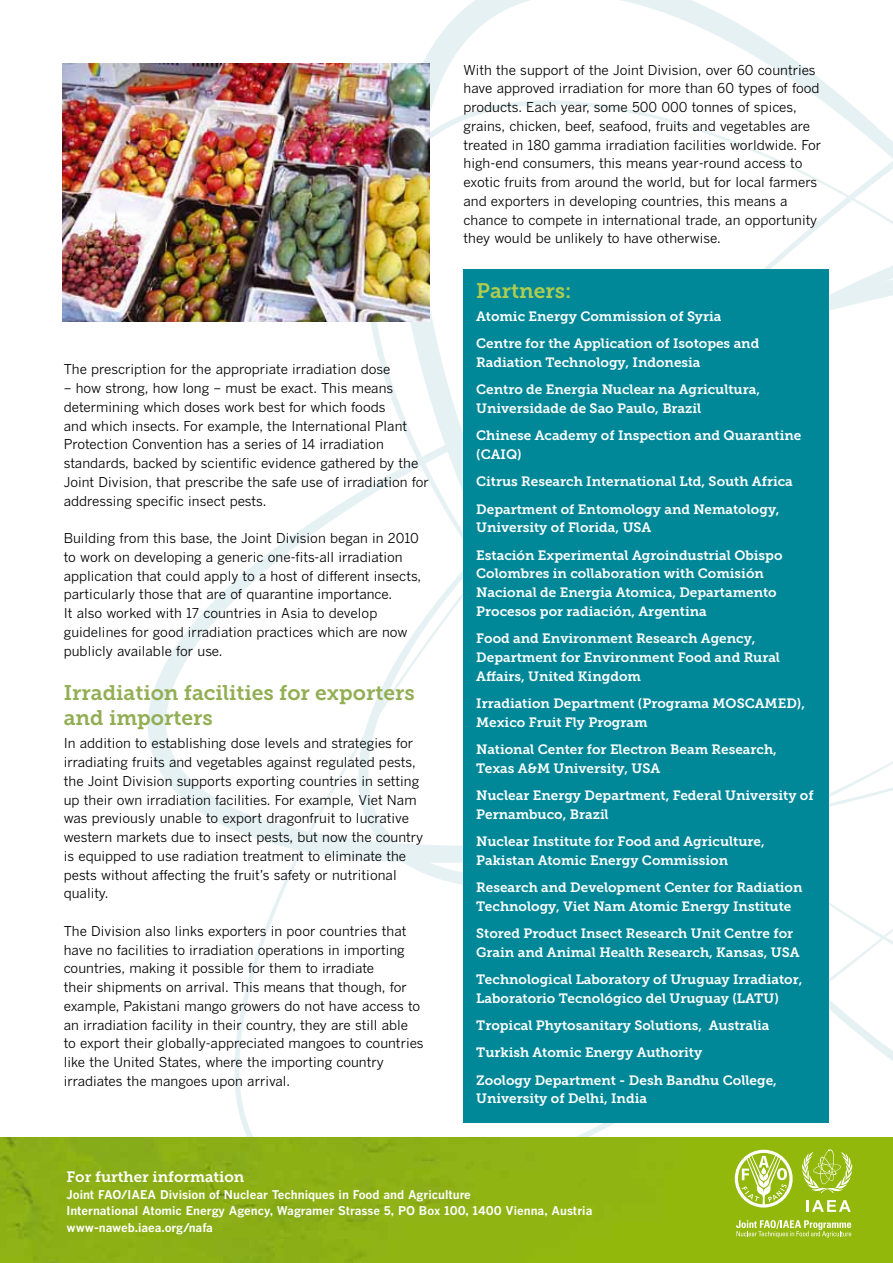
<style>
.page{position:relative;width:893px;height:1263px;background:#fff}
.page>*{position:absolute;margin:0;border:0;box-sizing:border-box;transform-origin:0 0}
.t1{font:21px/25.5px "Museo Slab 700";color:#92ae53}
.t2{font:21px "Museo Slab 700";color:#afcc50}
.t3{font:15px "Museo Slab 700";color:#fff}
.t4{font:13.5px/18.8px "Benton Gothic";color:#000}
.t5{font:13.5px/18.8px "Museo Slab 700";color:#fff}
.t6{font:700 12px/16.5px "Benton Gothic";color:#fff}
</style>
<div class="page">
<img style="left:149px;top:0;width:744px;height:1137px">
<div style="left:0;top:1137px;width:893px;height:126px;background:#90b313"></div>
<svg style="left:802px;top:1149px;width:50px;height:44px;background:#a9c740"></svg>
<svg style="left:807px;top:1200px;width:44px;height:12px"></svg>
<svg style="left:735px;top:1150px;width:58px;height:57px"></svg>
<svg style="left:736px;top:1220px;width:115px;height:17px;background:#b1cc51"></svg>
<div style="left:463px;top:269px;width:366px;height:854px;background:#008898"></div>
<img style="left:62px;top:64px;width:367px;height:257px">
<p class="t4" style="left:64px;top:360px;width:328px">The prescription for the appropriate irradiation dose</p>
<p class="t4" style="left:64px;top:379px;width:367px">– how strong, how long – must be exact. This means determining which doses work best for which foods<br>and which insects. For example, the International Plant Protection Convention has a series of 14 irradiation standards, backed by scientific evidence gathered by the Joint Division, that prescribe the safe use of irradiation for addressing specific insect pests.</p>
<p class="t4" style="left:64px;top:529px;width:359px">Building from this base, the Joint Division began in 2010 to work on developing a generic one-fits-all irradiation application that could apply to a host of different insects, particularly those that are of quarantine importance.<br>It also worked with 17 countries in Asia to develop guidelines for good irradiation practices which are now publicly available for use.</p>
<h1 class="t1" style="left:64px;top:680px;width:352px">Irradiation facilities for exporters and importers</h1>
<p class="t4" style="left:64px;top:734px;width:361px">In addition to establishing dose levels and strategies for irradiating fruits and vegetables against regulated pests, the Joint Division supports exporting countries in setting up their own irradiation facilities. For example, Viet Nam was previously unable to export dragonfruit to lucrative western markets due to insect pests, but now the country is equipped to use radiation treatment to eliminate the pests without affecting the fruit’s safety or nutritional quality.</p>
<p class="t4" style="left:64px;top:921px;width:361px">The Division also links exporters in poor countries that have no facilities to irradiation operations in importing countries, making it possible for them to irradiate<br>their shipments on arrival. This means that though, for example, Pakistani mango growers do not have access to an irradiation facility in their country, they are still able to export their globally-appreciated mangoes to countries like the United States, where the importing country irradiates the mangoes upon arrival.</p>
<p class="t4" style="left:463px;top:60px;width:359px">With the support of the Joint Division, over 60 countries have approved irradiation for more than 60 types of food products. Each year, some 500 000 tonnes of spices, grains, chicken, beef, seafood, fruits and vegetables are treated in 180 gamma irradiation facilities worldwide. For high-end consumers, this means year-round access to exotic fruits from around the world, but for local farmers and exporters in developing countries, this means a chance to compete in international trade, an opportunity they would be unlikely to have otherwise.</p>
<h1 class="t2" style="left:476px;top:279px;width:97px">Partners:</h1>
<p class="t5" style="left:476px;top:303px;width:285px;line-height:27.3px">Atomic Energy Commission of Syria<br>Centre for the Application of Isotopes and</p>
<p class="t5" style="left:476px;top:349px;width:285px;line-height:27.3px">Radiation Technology, Indonesia<br>Centro de Energia Nuclear na Agricultura,</p>
<p class="t5" style="left:476px;top:395px;width:327px;line-height:27.3px">Universidade de Sao Paulo, Brazil<br>Chinese Academy of Inspection and Quarantine</p>
<p class="t5" style="left:476px;top:441px;width:318px;line-height:27.3px">(CAIQ)<br>Citrus Research International Ltd, South Africa<br>Department of Entomology and Nematology,</p>
<p class="t5" style="left:476px;top:514px;width:308px;line-height:27.3px">University of Florida, USA<br>Estación Experimental Agroindustrial Obispo</p>
<p class="t5" style="left:476px;top:564px;width:302px">Colombres in collaboration with Comisión<br>Nacional de Energia Atomica, Departamento<br>Procesos por radiación, Argentina</p>
<p class="t5" style="left:476px;top:629px;width:305px">Food and Environment Research Agency,<br>Department for Environment Food and Rural<br>Affairs, United Kingdom</p>
<p class="t5" style="left:476px;top:694px;width:330px">Irradiation Department (Programa MOSCAMED),<br>Mexico Fruit Fly Program</p>
<p class="t5" style="left:476px;top:740px;width:302px">National Center for Electron Beam Research,<br>Texas A&amp;M University, USA</p>
<p class="t5" style="left:476px;top:786px;width:339px">Nuclear Energy Department, Federal University of<br>Pernambuco, Brazil</p>
<p class="t5" style="left:476px;top:832px;width:290px">Nuclear Institute for Food and Agriculture,<br>Pakistan Atomic Energy Commission</p>
<p class="t5" style="left:476px;top:878px;width:328px">Research and Development Center for Radiation<br>Technology, Viet Nam Atomic Energy Institute</p>
<p class="t5" style="left:476px;top:924px;width:325px">Stored Product Insect Research Unit Centre for<br>Grain and Animal Health Research, Kansas, USA</p>
<p class="t5" style="left:476px;top:970px;width:328px">Technological Laboratory of Uruguay Irradiator,<br>Laboratorio Tecnológico del Uruguay (LATU)</p>
<p class="t5" style="left:476px;top:1012px;width:302px;line-height:27.3px">Tropical Phytosanitary Solutions, Australia<br>Turkish Atomic Energy Authority<br>Zoology Department - Desh Bandhu College,</p>
<p class="t5" style="left:476px;top:1089px;width:172px">University of Delhi, India</p>
<p class="t3" style="left:66px;top:1169px;width:179px">For further information</p>
<p class="t6" style="left:66px;top:1186px;width:527px">Joint FAO/IAEA Division of Nuclear Techniques in Food and Agriculture<br>International Atomic Energy Agency, Wagramer Strasse 5, PO Box 100, 1400 Vienna, Austria www-naweb.iaea.org/nafa</p>
</div>
